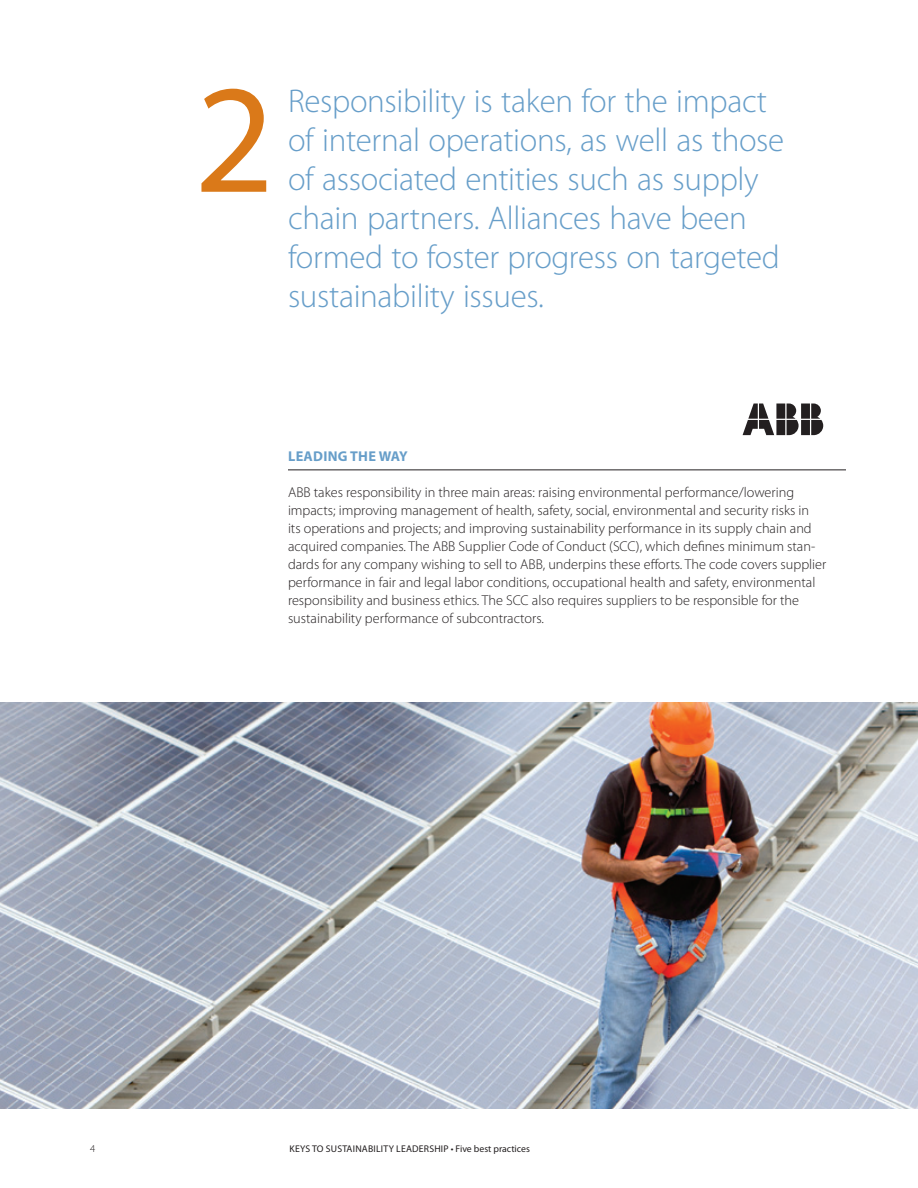
<style>
.page{position:relative;width:918px;height:1188px;background:#fff}
.page>*{position:absolute;margin:0;border:0;box-sizing:border-box;transform-origin:0 0}
.t1{font:156px "Myriad Pro";color:#da7919}
.t2{font:300 33px/39px "Myriad Pro";letter-spacing:-.01em;color:#679ec9}
.t3{font:300 14.25px/18px "Myriad Pro";color:#231f20}
.t4{font:700 14.25px "Myriad Pro";letter-spacing:.02em;color:#679ec9}
.t5{font:300 10.5px "Myriad Pro";color:#231f20}
.t6{font:9.75px "Myriad Pro";letter-spacing:.02em;color:#231f20}
</style>
<div class="page">
<img style="left:0;top:702px;width:918px;height:406px">
<hr style="left:288px;top:470px;width:558px;height:1px;background:#231f20">
<svg style="left:743px;top:404px;width:80px;height:31px"></svg>
<h1 class="t1" style="left:194px;top:54px;width:82px">2</h1>
<h2 class="t2" style="left:288px;top:82px;width:498px">Responsibility is taken for the impact of internal operations, as well as those of associated entities such as supply chain partners. Alliances have been formed to foster progress on targeted sustainability issues.</h2>
<p class="t4" style="left:288px;top:448px;width:121px">LEADING THE WAY</p>
<p class="t3" style="left:288px;top:483px;width:540px">ABB takes responsibility in three main areas: raising environmental performance/lowering impacts; improving management of health, safety, social, environmental and security risks in<br>its operations and projects; and improving sustainability performance in its supply chain and acquired companies. The ABB Supplier Code of Conduct (SCC), which defines minimum stan&shy;dards for any company wishing to sell to ABB, underpins these efforts. The code covers supplier performance in fair and legal labor conditions, occupational health and safety, environmental responsibility and business ethics. The SCC also requires suppliers to be responsible for the sustainability performance of subcontractors.</p>
<p class="t5" style="left:90px;top:1143px;width:7px">4</p>
<p class="t6" style="left:290px;top:1143px;width:242px">KEYS TO SUSTAINABILITY LEADERSHIP • Five best practices</p>
</div>
